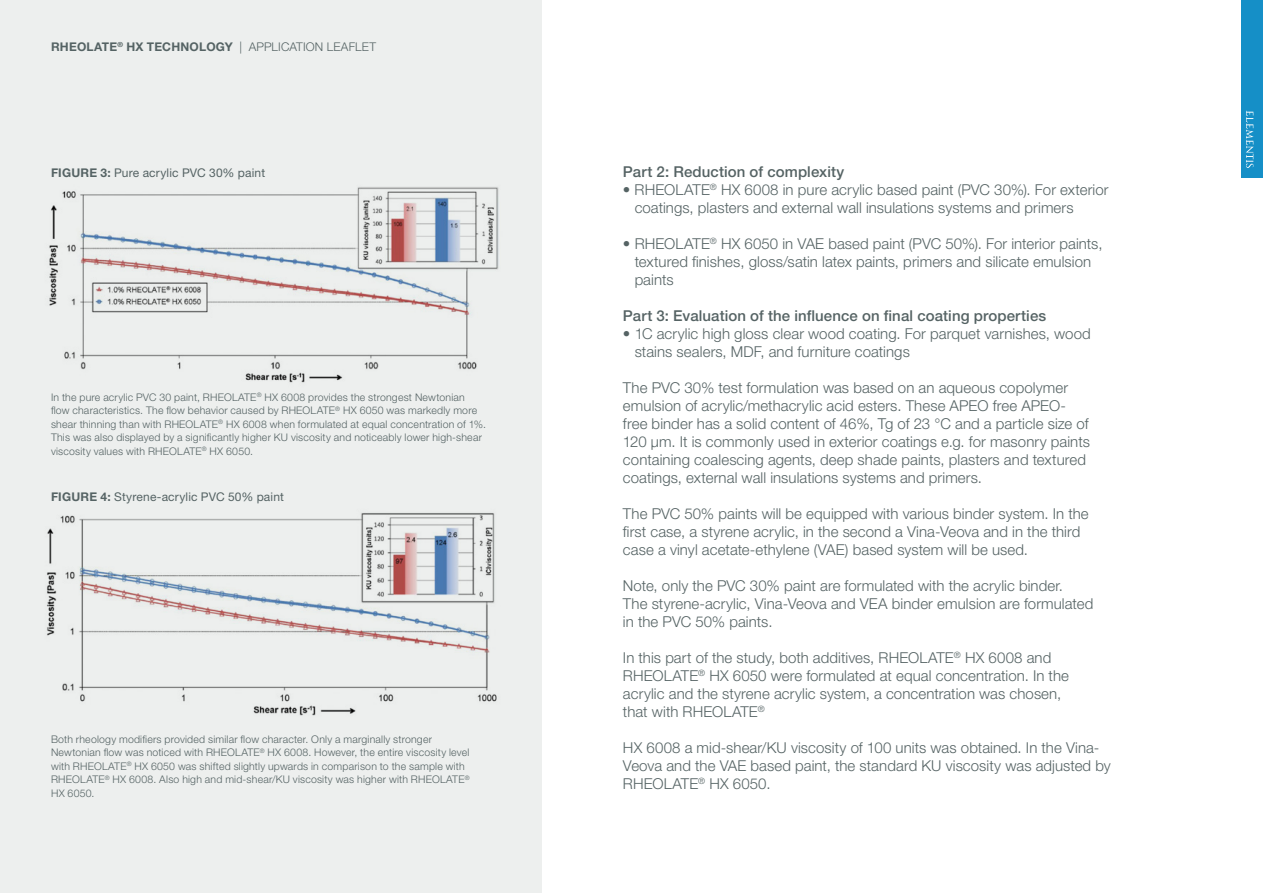
<style>
.page{position:relative;width:1263px;height:893px;background:#fff}
.page>*{position:absolute;margin:0;border:0;box-sizing:border-box;transform-origin:0 0}
.t1{font:300 15px/18px "Helvetica Neue LT Std";letter-spacing:.005em;color:#556364}
.t2{font:500 15px "Helvetica Neue LT Std";letter-spacing:.005em;color:#556364}
.t3{font:12px "Helvetica Neue LT Std";letter-spacing:.01em;color:#556364}
.t4{font:700 12px "Helvetica Neue LT Std";letter-spacing:.015em;color:#556364}
.t5{font:300 10.5px/13.5px "Helvetica Neue LT Std";letter-spacing:.02em;color:#556364}
.s1{font-weight:300}
.s2{font-weight:700}
</style>
<div class="page">
<div style="left:0;top:0;width:542px;height:893px;background:#edefee"></div>
<div style="left:1242px;top:0;width:21px;height:177px;background:#158fc7"></div>
<img style="left:49px;top:187px;width:450px;height:196px">
<img style="left:47px;top:513px;width:450px;height:203px">
<svg style="left:1246px;top:111px;width:8px;height:57px"></svg>
<p class="t4" style="left:51px;top:39px;width:327px">RHEOLATE<sup>®</sup> HX TECHNOLOGY <span class="s1">| APPLICATION LEAFLET</span></p>
<p class="t3" style="left:51px;top:166px;width:216px"><span class="s2">FIGURE 3:</span> Pure acrylic PVC 30% paint</p>
<p class="t5" style="left:51px;top:390px;width:437px">In the pure acrylic PVC 30 paint, RHEOLATE<sup>®</sup> HX 6008 provides the strongest Newtonian<br>flow characteristics. The flow behavior caused by RHEOLATE<sup>®</sup> HX 6050 was markedly more shear thinning than with RHEOLATE<sup>®</sup> HX 6008 when formulated at equal concentration of 1%.<br>This was also displayed by a significantly higher KU viscosity and noticeably lower high-shear viscosity values with RHEOLATE<sup>®</sup> HX 6050.</p>
<p class="t3" style="left:51px;top:490px;width:234px"><span class="s2">FIGURE 4:</span> Styrene-acrylic PVC 50% paint</p>
<p class="t5" style="left:51px;top:732px;width:420px">Both rheology modifiers provided similar flow character. Only a marginally stronger Newtonian flow was noticed with RHEOLATE<sup>®</sup> HX 6008. However, the entire viscosity level with RHEOLATE<sup>®</sup> HX 6050 was shifted slightly upwards in comparison to the sample with RHEOLATE<sup>®</sup> HX 6008. Also high and mid-shear/KU viscosity was higher with RHEOLATE<sup>® </sup>HX 6050.</p>
<p class="t2" style="left:623px;top:163px;width:223px">Part 2: Reduction of complexity</p>
<p class="t1" style="left:635px;top:180px;width:475px;text-indent:-12px">• RHEOLATE<sup>®</sup> HX 6008 in pure acrylic based paint (PVC 30%). For exterior coatings, plasters and external wall insulations systems and primers</p>
<p class="t1" style="left:635px;top:234px;width:469px;text-indent:-12px">• RHEOLATE<sup>®</sup> HX 6050 in VAE based paint (PVC 50%). For interior paints, textured finishes, gloss/satin latex paints, primers and silicate emulsion paints</p>
<p class="t2" style="left:623px;top:307px;width:425px">Part 3: Evaluation of the influence on final coating properties</p>
<p class="t1" style="left:635px;top:324px;width:458px;text-indent:-12px">• 1C acrylic high gloss clear wood coating. For parquet varnishes, wood stains sealers, MDF, and furniture coatings</p>
<p class="t1" style="left:623px;top:378px;width:468px">The PVC 30% test formulation was based on an aqueous copolymer emulsion of acrylic/methacrylic acid esters. These APEO free APEO&shy;free binder has a solid content of 46%, Tg of 23 °C and a particle size of 120 µm. It is commonly used in exterior coatings e.g. for masonry paints containing coalescing agents, deep shade paints, plasters and textured coatings, external wall insulations systems and primers.</p>
<p class="t1" style="left:623px;top:504px;width:467px">The PVC 50% paints will be equipped with various binder system. In the first case, a styrene acrylic, in the second a Vina-Veova and in the third case a vinyl acetate-ethylene (VAE) based system will be used.</p>
<p class="t1" style="left:623px;top:576px;width:472px">Note, only the PVC 30% paint are formulated with the acrylic binder.<br>The styrene-acrylic, Vina-Veova and VEA binder emulsion are formulated in the PVC 50% paints.</p>
<p class="t1" style="left:623px;top:648px;width:447px">In this part of the study, both additives, RHEOLATE<sup>®</sup> HX 6008 and RHEOLATE<sup>®</sup> HX 6050 were formulated at equal concentration. In the acrylic and the styrene acrylic system, a concentration was chosen, that with RHEOLATE<sup>®</sup></p>
<p class="t1" style="left:623px;top:738px;width:489px">HX 6008 a mid-shear/KU viscosity of 100 units was obtained. In the Vina-<br>Veova and the VAE based paint, the standard KU viscosity was adjusted by<br>RHEOLATE<sup>®</sup> HX 6050.</p>
</div>
